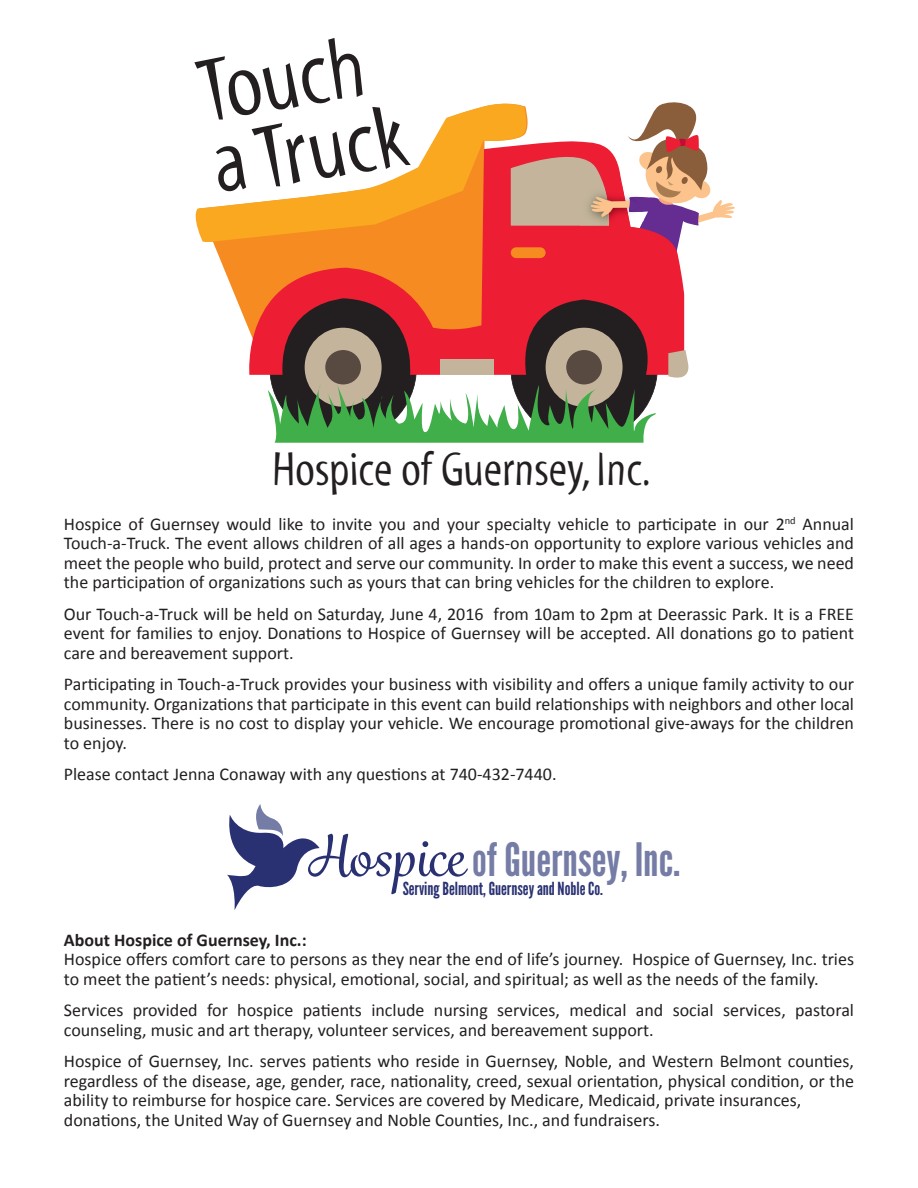
<style>
.page{position:relative;width:918px;height:1188px;background:#fff}
.page>*{position:absolute;margin:0;border:0;box-sizing:border-box;transform-origin:0 0}
.t1{font:90.15px/75px "Myriad Std Tilt";color:#231f20}
.t2{font:48px "Myriad Std Tilt";color:#231f20}
.t3{font:45.9px "League Gothic";color:#757ca5}
.t4{font:18px/19.5px "Calibri";color:#231f20;text-align:justify}
.t5{font:18px "League Gothic";color:#293172}
.t6{font:700 18px "Calibri";color:#231f20}
.s1{font-family:"Grafolita Script";font-weight:500;font-size:55.8px;color:#293172}
</style>
<div class="page">
<svg style="left:213px;top:242px;width:27px;height:66px"></svg>
<svg style="left:268px;top:375px;width:390px;height:68px"></svg>
<svg style="left:240px;top:242px;width:444px;height:133px;background:#c34837"></svg>
<svg style="left:195px;top:103px;width:316px;height:139px"></svg>
<svg style="left:668px;top:350px;width:21px;height:28px"></svg>
<div style="left:440px;top:359px;width:53px;height:16px;background:#c3b49b"></div>
<svg style="left:511px;top:102px;width:224px;height:165px"></svg>
<svg style="left:227px;top:804px;width:93px;height:106px"></svg>
<p class="t1" style="left:192px;top:57px;width:201px;rotate:-9deg">Touch aTruck</p>
<p class="t2" style="left:272px;top:443px;width:380px">Hospice of Guernsey, Inc.</p>
<p class="t4" style="left:64px;top:514px;width:792px">Hospice of Guernsey would like to invite you and your specialty vehicle to participate in our 2<sup>nd</sup> Annual Touch-a-Truck. The event allows children of all ages a hands-on opportunity to explore various vehicles and meet the people who build, protect and serve our community. In order to make this event a success, we need the participation of organizations such as yours that can bring vehicles for the children to explore.</p>
<p class="t4" style="left:64px;top:604px;width:792px">Our Touch-a-Truck will be held on Saturday, June 4, 2016 from 10am to 2pm at Deerassic Park. It is a FREE event for families to enjoy. Donations to Hospice of Guernsey will be accepted. All donations go to patient care and bereavement support.</p>
<p class="t4" style="left:64px;top:674px;width:792px">Participating in Touch-a-Truck provides your business with visibility and offers a unique family activity to our community. Organizations that participate in this event can build relationships with neighbors and other local businesses. There is no cost to display your vehicle. We encourage promotional give-aways for the children to enjoy.</p>
<p class="t4" style="left:64px;top:764px;width:494px">Please contact Jenna Conaway with any questions at 740-432-7440.</p>
<p class="t3" style="left:306px;top:833px;width:376px"><span class="s1">Hospice</span> of Guernsey, Inc.</p>
<p class="t5" style="left:403px;top:878px;width:202px">Serving Belmont, Guernsey and Noble Co.</p>
<p class="t6" style="left:64px;top:927px;width:244px">About Hospice of Guernsey, Inc.:</p>
<p class="t4" style="left:64px;top:949px;width:792px">Hospice offers comfort care to persons as they near the end of life’s journey. Hospice of Guernsey, Inc. tries to meet the patient’s needs: physical, emotional, social, and spiritual; as well as the needs of the family.</p>
<p class="t4" style="left:64px;top:1000px;width:792px">Services provided for hospice patients include nursing services, medical and social services, pastoral counseling, music and art therapy, volunteer services, and bereavement support.</p>
<p class="t4" style="left:64px;top:1051px;width:792px">Hospice of Guernsey, Inc. serves patients who reside in Guernsey, Noble, and Western Belmont counties, regardless of the disease, age, gender, race, nationality, creed, sexual orientation, physical condition, or the ability to reimburse for hospice care. Services are covered by Medicare, Medicaid, private insurances,</p>
<p class="t4" style="left:64px;top:1110px;width:598px">donations, the United Way of Guernsey and Noble Counties, Inc., and fundraisers.</p>
</div>
